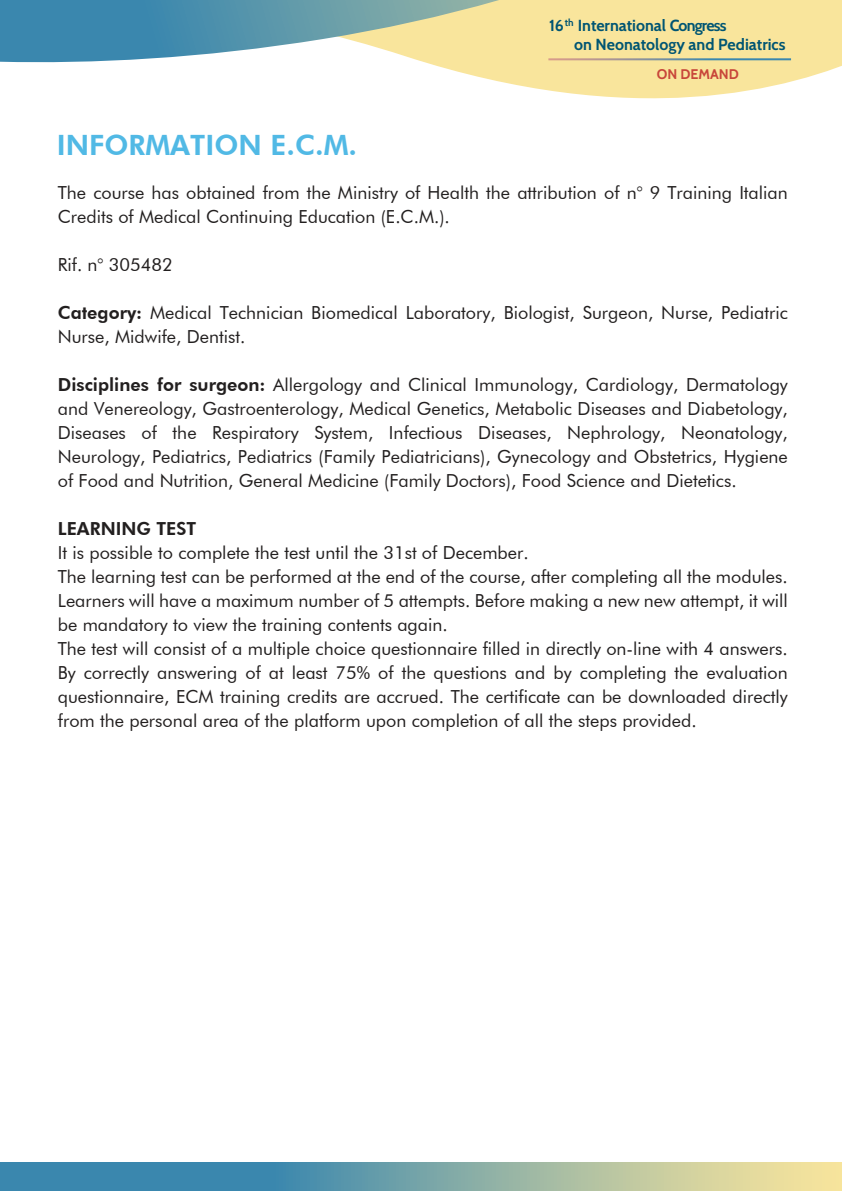
<style>
.page{position:relative;width:842px;height:1191px;background:#fff}
.page>*{position:absolute;margin:0;border:0;box-sizing:border-box;transform-origin:0 0}
.t1{font:800 28px "Futura BT";color:#51b9e5}
.t2{font:18px/24px "Futura BT";color:#221f1f}
.t3{font:800 18px "Futura BT";color:#221f1f}
.t4{font:700 16px/19.2px "Cabin";color:#005573}
.t5{font:700 14px "Cabin";color:#c8463a}
.s1{font-weight:800}
</style>
<div class="page">
<svg style="left:0;top:1162px;width:842px;height:29px;background:#80a9a7"></svg>
<svg style="left:431px;top:0;width:411px;height:99px;background:#f9e8a9"></svg>
<svg style="left:0;top:0;width:499px;height:64px;background:#86afb4"></svg>
<hr style="left:548px;top:58px;width:243px;height:2px;background:#fff">
<p class="t4" style="left:574px;top:16px;width:213px;text-indent:-25px">16<sup>th</sup> International Congress<br>on Neonatology and Pediatrics</p>
<p class="t5" style="left:657px;top:66px;width:84px">ON DEMAND</p>
<h1 class="t1" style="left:57px;top:127px;width:302px">INFORMATION E.C.M.</h1>
<p class="t2" style="left:58px;top:181px;width:731px">The course has obtained from the Ministry of Health the attribution of n° 9 Training Italian<br>Credits of Medical Continuing Education (E.C.M.).</p>
<p class="t2" style="left:58px;top:253px;width:116px">Rif. n° 305482</p>
<p class="t2" style="left:58px;top:301px;width:731px"><span class="s1">Category:</span> Medical Technician Biomedical Laboratory, Biologist, Surgeon, Nurse, Pediatric<br>Nurse, Midwife, Dentist.</p>
<p class="t2" style="left:58px;top:373px;width:731px;text-align:justify"><span class="s1">Disciplines for surgeon:</span> Allergology and Clinical Immunology, Cardiology, Dermatology and Venereology, Gastroenterology, Medical Genetics, Metabolic Diseases and Diabetology, Diseases of the Respiratory System, Infectious Diseases, Nephrology, Neonatology, Neurology, Pediatrics, Pediatrics (Family Pediatricians), Gynecology and Obstetrics, Hygiene of Food and Nutrition, General Medicine (Family Doctors), Food Science and Dietetics.</p>
<p class="t3" style="left:58px;top:518px;width:140px">LEARNING TEST</p>
<p class="t2" style="left:58px;top:541px;width:731px">It is possible to complete the test until the 31st of December.<br>The learning test can be performed at the end of the course, after completing all the modules.<br>Learners will have a maximum number of 5 attempts. Before making a new new attempt, it will be mandatory to view the training contents again.<br>The test will consist of a multiple choice questionnaire filled in directly on-line with 4 answers.<br>By correctly answering of at least 75% of the questions and by completing the evaluation questionnaire, ECM training credits are accrued. The certificate can be downloaded directly from the personal area of the platform upon completion of all the steps provided.</p>
</div>
